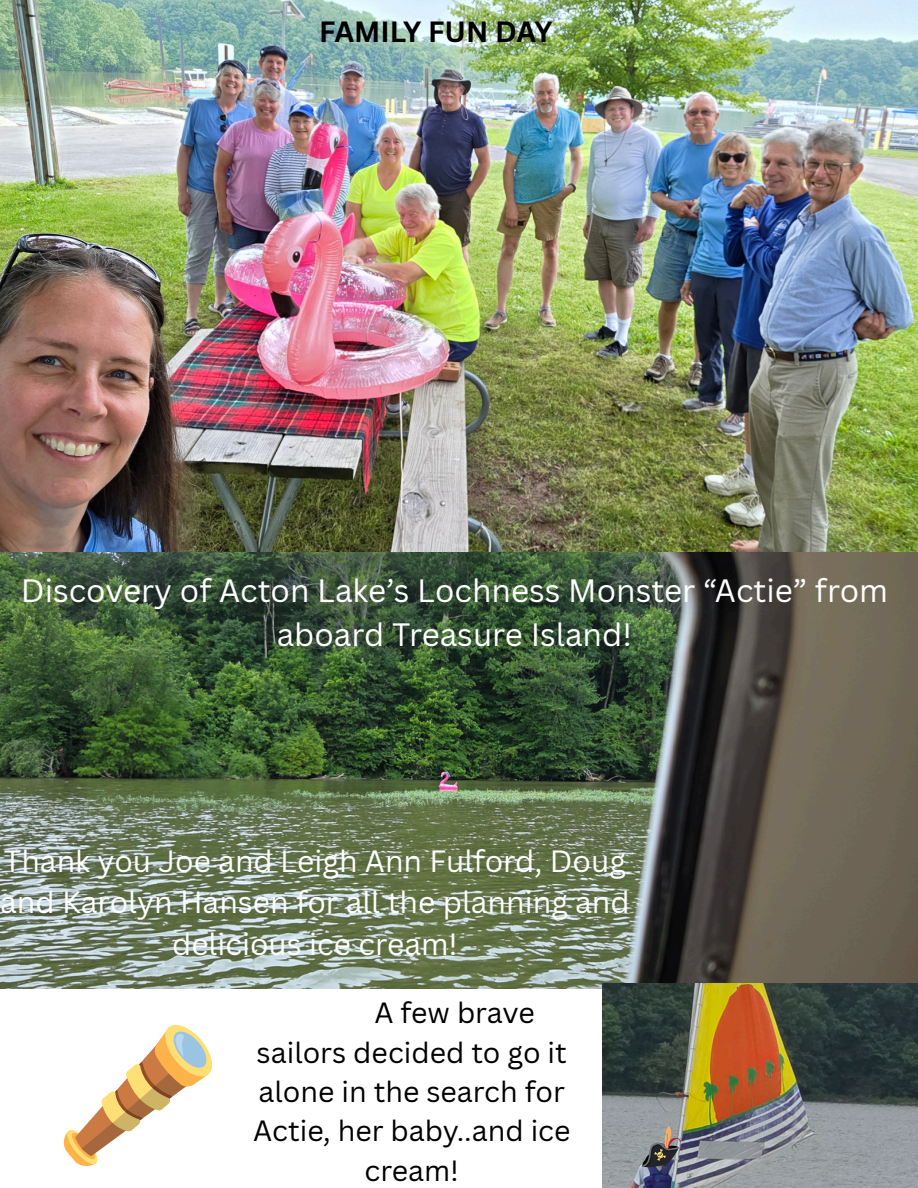
<style>
.page{position:relative;width:918px;height:1188px;background:#fff}
.page>*{position:absolute;margin:0;border:0;box-sizing:border-box;transform-origin:0 0}
.t1{font:31.5px/43.8px "Canva Sans";color:#fff;text-align:center}
.t2{font:30px/41.7px "Canva Sans";color:#fff;text-align:center}
.t3{font:28.5px/39.3px "Canva Sans";color:#000;text-align:center}
.t4{font:700 28.5px "Canva Sans";color:#000}
.s1{color:#fff}
</style>
<div class="page">
<img style="left:0;top:0;width:918px;height:989px">
<img style="left:603px;top:983px;width:315px;height:205px">
<svg style="left:63px;top:1025px;width:150px;height:141px"></svg>
<svg style="left:642px;top:1126px;width:40px;height:42px;background:#7b7776"></svg>
<p class="t4" style="left:319px;top:11px;width:235px">FAMILY FUN DAY</p>
<p class="t1" style="left:21px;top:568px;width:869px">Discovery of Acton Lake’s Lochness Monster “Actie” from aboard Treasure Island!</p>
<p class="t2" style="left:0;top:839px;width:631px">Thank you Joe and Leigh Ann Fulford, Doug and Karolyn Hansen for all the planning and delicious ice cream!</p>
<p class="t3" style="left:253px;top:993px;width:319px"><span class="s1">Add a</span> A few brave sailors decided to go it alone in the search for<br>Actie, her baby..and ice cream!</p>
</div>
